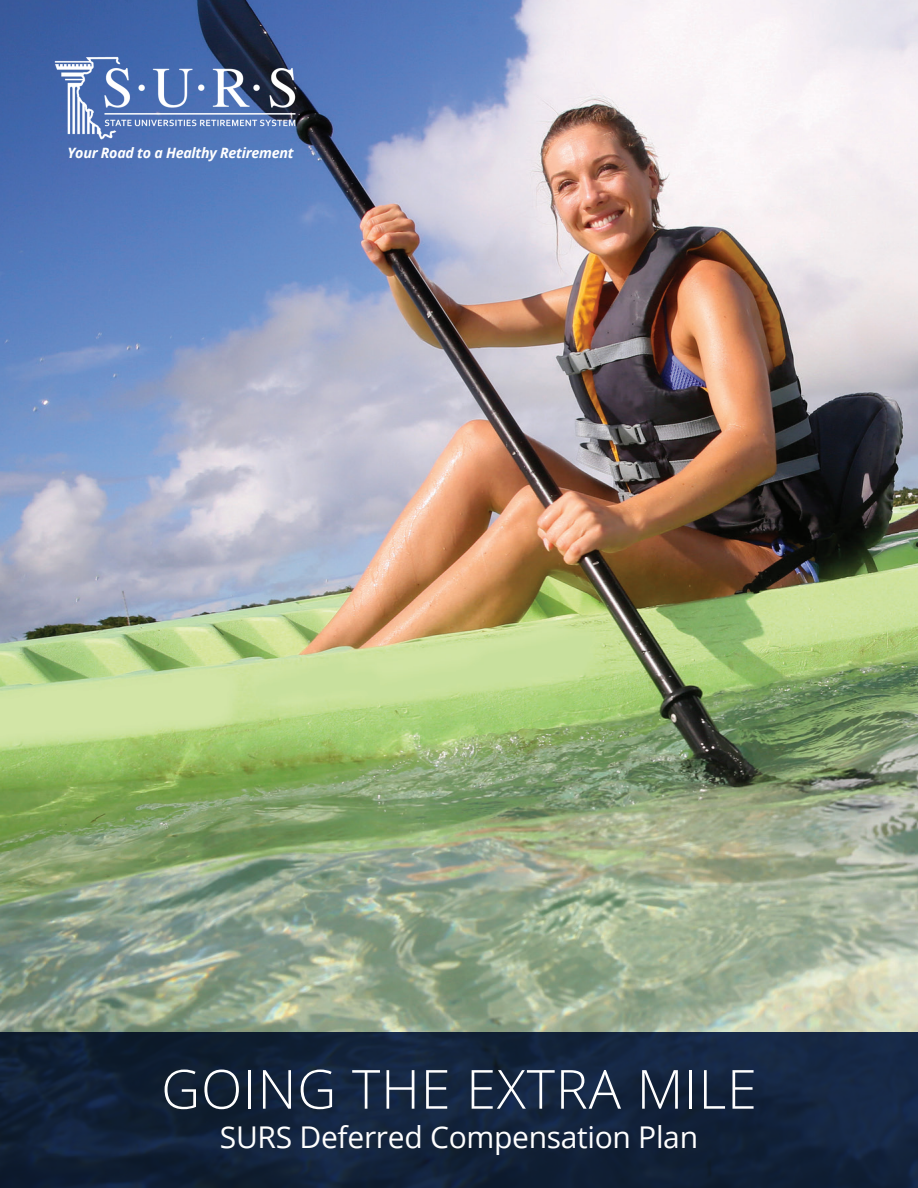
<style>
.page{position:relative;width:918px;height:1188px;background:#fff}
.page>*{position:absolute;margin:0;border:0;box-sizing:border-box;transform-origin:0 0}
.t1{font:300 54px "Open Sans";letter-spacing:.015em;color:#fff}
.t2{font:30px "Open Sans";letter-spacing:-.01em;color:#fff}
.t3{font:italic 700 14.25px "Open Sans";letter-spacing:-.02em;color:#fff}
</style>
<div class="page">
<img style="left:0;top:0;width:918px;height:1032px">
<img style="left:55px;top:56px;width:243px;height:84px">
<svg style="left:0;top:1032px;width:918px;height:156px;background:#12223a"></svg>
<p class="t3" style="left:68px;top:143px;width:228px">Your Road to a Healthy Retirement</p>
<h1 class="t1" style="left:161px;top:1052px;width:597px">GOING THE EXTRA MILE</h1>
<h2 class="t2" style="left:220px;top:1116px;width:480px">SURS Deferred Compensation Plan</h2>
</div>
